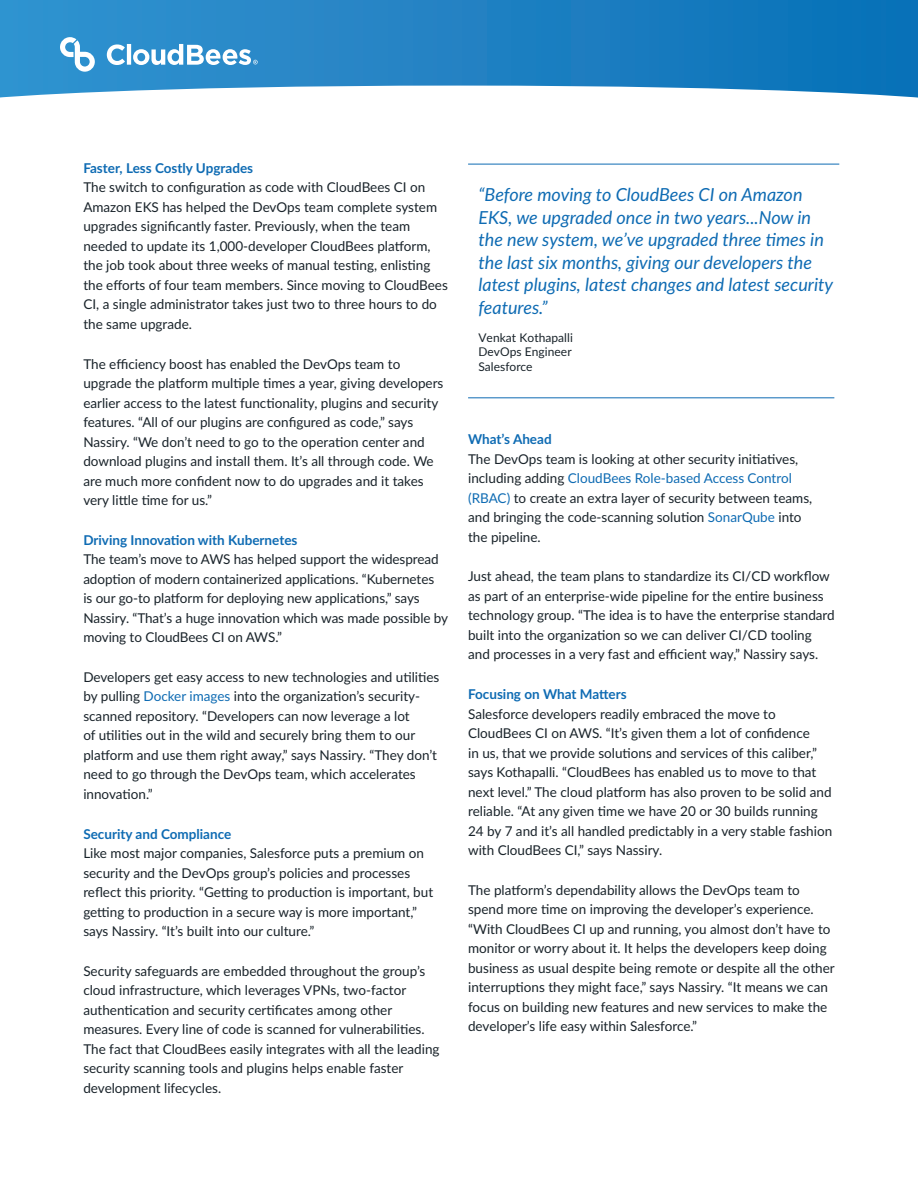
<style>
.page{position:relative;width:918px;height:1188px;background:#fff}
.page>*{position:absolute;margin:0;border:0;box-sizing:border-box;transform-origin:0 0}
.t1{font:italic 18px/22.5px "Lato";color:#0e6bb3}
.t2{font:13.5px/19.5px "Lato";color:#19232a}
.t3{font:700 13.5px "Lato";color:#0e6bb3}
.t4{font:12px/14.4px "Lato";letter-spacing:.005em;color:#19232a;text-align:justify}
.s1{color:#0e6bb3}
</style>
<div class="page">
<svg style="left:0;top:0;width:918px;height:98px;background:#338dc8"></svg>
<svg style="left:60px;top:37px;width:35px;height:35px"></svg>
<svg style="left:107px;top:44px;width:151px;height:21px"></svg>
<hr style="left:468px;top:164px;width:371px;height:1px;background:#0e6bb3">
<hr style="left:468px;top:397px;width:366px;height:1px;background:#0e6bb3">
<p class="t3" style="left:83px;top:158px;width:171px">Faster, Less Costly Upgrades</p>
<p class="t2" style="left:83px;top:177px;width:366px">The switch to configuration as code with CloudBees CI on Amazon EKS has helped the DevOps team complete system upgrades significantly faster. Previously, when the team needed to update its 1,000-developer CloudBees platform, the job took about three weeks of manual testing, enlisting the efforts of four team members. Since moving to CloudBees CI, a single administrator takes just two to three hours to do the same upgrade.</p>
<p class="t2" style="left:83px;top:353px;width:362px">The efficiency boost has enabled the DevOps team to upgrade the platform multiple times a year, giving developers earlier access to the latest functionality, plugins and security features. “All of our plugins are configured as code,” says Nassiry. “We don’t need to go to the operation center and download plugins and install them. It’s all through code. We are much more confident now to do upgrades and it takes very little time for us.”</p>
<p class="t3" style="left:83px;top:530px;width:216px">Driving Innovation with Kubernetes</p>
<p class="t2" style="left:83px;top:549px;width:366px">The team’s move to AWS has helped support the widespread adoption of modern containerized applications. “Kubernetes<br>is our go-to platform for deploying new applications,” says Nassiry. “That’s a huge innovation which was made possible by moving to CloudBees CI on AWS.”</p>
<p class="t2" style="left:83px;top:667px;width:358px">Developers get easy access to new technologies and utilities by pulling <span class="s1">Docker images</span> into the organization’s security&shy;scanned repository. “Developers can now leverage a lot<br>of utilities out in the wild and securely bring them to our platform and use them right away,” says Nassiry. “They don’t need to go through the DevOps team, which accelerates innovation.”</p>
<p class="t3" style="left:83px;top:824px;width:150px">Security and Compliance</p>
<p class="t2" style="left:83px;top:843px;width:351px">Like most major companies, Salesforce puts a premium on security and the DevOps group’s policies and processes reflect this priority. “Getting to production is important, but getting to production in a secure way is more important,” says Nassiry. “It’s built into our culture.”</p>
<p class="t2" style="left:83px;top:961px;width:358px">Security safeguards are embedded throughout the group’s cloud infrastructure, which leverages VPNs, two-factor authentication and security certificates among other measures. Every line of code is scanned for vulnerabilities.<br>The fact that CloudBees easily integrates with all the leading security scanning tools and plugins helps enable faster development lifecycles.</p>
<p class="t1" style="left:478px;top:183px;width:356px">“Before moving to CloudBees CI on Amazon EKS, we upgraded once in two years...Now in the new system, we’ve upgraded three times in the last six months, giving our developers the latest plugins, latest changes and latest security features.”</p>
<p class="t4" style="left:478px;top:330px;width:96px">Venkat Kothapalli DevOps Engineer Salesforce</p>
<p class="t3" style="left:468px;top:429px;width:85px">What’s Ahead</p>
<p class="t2" style="left:468px;top:448px;width:346px">The DevOps team is looking at other security initiatives, including adding <span class="s1">CloudBees Role-based Access Control (RBAC)</span> to create an extra layer of security between teams, and bringing the code-scanning solution <span class="s1">SonarQube</span> into the pipeline.</p>
<p class="t2" style="left:468px;top:566px;width:368px">Just ahead, the team plans to standardize its CI/CD workflow as part of an enterprise-wide pipeline for the entire business technology group. “The idea is to have the enterprise standard built into the organization so we can deliver CI/CD tooling and processes in a very fast and efficient way,” Nassiry says.</p>
<p class="t3" style="left:468px;top:684px;width:160px">Focusing on What Matters</p>
<p class="t2" style="left:468px;top:703px;width:366px">Salesforce developers readily embraced the move to CloudBees CI on AWS. “It’s given them a lot of confidence<br>in us, that we provide solutions and services of this caliber,” says Kothapalli. “CloudBees has enabled us to move to that next level.” The cloud platform has also proven to be solid and reliable. “At any given time we have 20 or 30 builds running 24 by 7 and it’s all handled predictably in a very stable fashion with CloudBees CI,” says Nassiry.</p>
<p class="t2" style="left:468px;top:880px;width:368px">The platform’s dependability allows the DevOps team to spend more time on improving the developer’s experience. “With CloudBees CI up and running, you almost don’t have to monitor or worry about it. It helps the developers keep doing business as usual despite being remote or despite all the other interruptions they might face,” says Nassiry. “It means we can focus on building new features and new services to make the developer’s life easy within Salesforce.”</p>
</div>
